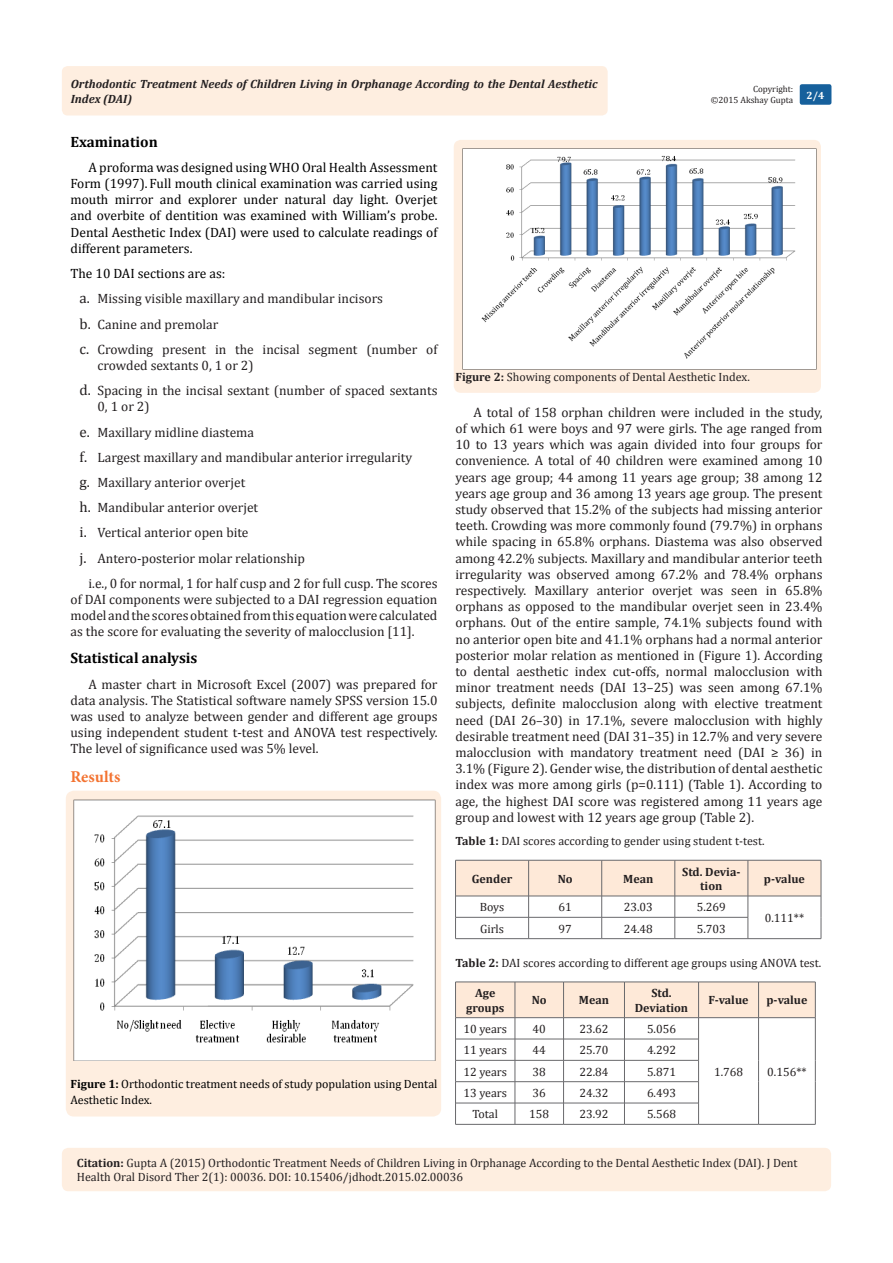
<style>
.page{position:relative;width:893px;height:1263px;background:#fff}
.page>*{position:absolute;margin:0;border:0;box-sizing:border-box;transform-origin:0 0}
.List_Paragraph{font:700 16.5px "Minion Pro";color:#f37331}
.t1{font:700 15px "Cambria";color:#000}
.List_Paragraph-2{font:13.5px/16.2px "Cambria";color:#231f20;text-align:justify}
.t2{font:13.5px/16.2px "Cambria";color:#000;text-align:justify}
.t3{font:12px/14.4px "Cambria";color:#231f20}
.t4{font:italic 700 12px/14.4px "Cambria";color:#231f20}
.List_Paragraph-3{font:12px/16.2px "Cambria";color:#000}
.t5{font:700 12px/14.4px "Cambria";color:#231f20;text-align:center}
.t6{font:700 10.5px "Cambria";color:#fff}
.t7{font:9px "Cambria";color:#231f20}
.s1{font-size:15px}
.s2{font-weight:700}
</style>
<div class="page">
<div style="left:454px;top:140px;width:367px;height:253px;background:#feeee0;border-radius:7px"></div>
<div style="left:66px;top:791px;width:375px;height:325px;background:#feeee0;border-radius:8px"></div>
<img style="left:74px;top:799px;width:361px;height:262px">
<img style="left:462px;top:149px;width:354px;height:220px">
<svg style="left:455px;top:860px;width:367px;height:79px"></svg>
<hr style="left:455px;top:938px;width:74px;height:1px;background:#69696c">
<hr style="left:529px;top:938px;width:73px;height:1px;background:#69696c">
<hr style="left:602px;top:938px;width:73px;height:1px;background:#69696c">
<hr style="left:675px;top:938px;width:73px;height:1px;background:#69696c">
<hr style="left:699px;top:1124px;width:59px;height:1px;background:#69696c">
<hr style="left:758px;top:1124px;width:57px;height:1px;background:#69696c">
<svg style="left:455px;top:982px;width:361px;height:142px"></svg>
<hr style="left:455px;top:1124px;width:60px;height:1px;background:#69696c">
<hr style="left:515px;top:1124px;width:49px;height:1px;background:#69696c">
<hr style="left:564px;top:1124px;width:60px;height:1px;background:#69696c">
<hr style="left:624px;top:1124px;width:75px;height:1px;background:#69696c">
<div style="left:62px;top:66px;width:546px;height:50px;background:#feeee0;border-radius:6px"></div>
<div style="left:62px;top:1148px;width:769px;height:43px;background:#feeee0;border-radius:6px"></div>
<div style="left:800px;top:84px;width:31px;height:21px;background:#16609c;border-radius:2px"></div>
<p class="t4" style="left:71px;top:77px;width:528px">Orthodontic Treatment Needs of Children Living in Orphanage According to the Dental Aesthetic<br>Index (DAI)</p>
<p class="t7" style="left:753px;top:84px;width:42px">Copyright:</p>
<p class="t7" style="left:711px;top:95px;width:84px">©2015 Akshay Gupta</p>
<p class="t6" style="left:807px;top:88px;width:19px">2/4</p>
<p class="t1" style="left:70px;top:131px;width:89px">Examination</p>
<p class="t2" style="left:70px;top:159px;width:368px;text-indent:18px">A proforma was designed using WHO Oral Health Assessment Form (1997). Full mouth clinical examination was carried using mouth mirror and explorer under natural day light. Overjet and overbite of dentition was examined with William’s probe.<br>Dental Aesthetic Index (DAI) were used to calculate readings of different parameters.</p>
<p class="t2" style="left:70px;top:265px;width:156px">The 10 DAI sections are as:</p>
<p class="List_Paragraph-2" style="left:80px;top:291px;width:305px"><span class="s1">a.</span> Missing visible maxillary and mandibular incisors</p>
<p class="List_Paragraph-2" style="left:80px;top:316px;width:140px"><span class="s1">b.</span> Canine and premolar</p>
<p class="List_Paragraph-2" style="left:98px;top:341px;width:341px;text-indent:-18px"><span class="s1">c.</span> Crowding present in the incisal segment (number of crowded sextants 0, 1 or 2)</p>
<p class="List_Paragraph-2" style="left:98px;top:382px;width:341px;text-indent:-18px"><span class="s1">d.</span> Spacing in the incisal sextant (number of spaced sextants<br>0, 1 or 2)</p>
<p class="List_Paragraph-2" style="left:80px;top:424px;width:176px"><span class="s1">e.</span> Maxillary midline diastema</p>
<p class="List_Paragraph-2" style="left:80px;top:449px;width:334px"><span class="s1">f.</span> Largest maxillary and mandibular anterior irregularity</p>
<p class="List_Paragraph-2" style="left:80px;top:474px;width:167px"><span class="s1">g.</span> Maxillary anterior overjet</p>
<p class="List_Paragraph-2" style="left:80px;top:499px;width:180px"><span class="s1">h.</span> Mandibular anterior overjet</p>
<p class="List_Paragraph-2" style="left:80px;top:525px;width:171px"><span class="s1">i.</span> Vertical anterior open bite</p>
<p class="List_Paragraph-2" style="left:80px;top:550px;width:227px"><span class="s1">j.</span> Antero-posterior molar relationship</p>
<p class="List_Paragraph-2" style="left:70px;top:575px;width:368px;text-indent:18px">i.e., 0 for normal, 1 for half cusp and 2 for full cusp. The scores of DAI components were subjected to a DAI regression equation model and the scores obtained from this equation were calculated as the score for evaluating the severity of malocclusion [11].</p>
<p class="t1" style="left:70px;top:648px;width:129px">Statistical analysis</p>
<p class="List_Paragraph-2" style="left:70px;top:676px;width:368px;text-indent:18px">A master chart in Microsoft Excel (2007) was prepared for data analysis. The Statistical software namely SPSS version 15.0 was used to analyze between gender and different age groups using independent student t-test and ANOVA test respectively.<br>The level of significance used was 5% level.</p>
<p class="List_Paragraph" style="left:70px;top:765px;width:51px">Results</p>
<p class="List_Paragraph-3" style="left:70px;top:1076px;width:368px"><span class="s2">Figure 1:</span> Orthodontic treatment needs of study population using Dental<br>Aesthetic Index.</p>
<p class="t3" style="left:455px;top:370px;width:296px"><span class="s2">Figure 2:</span> Showing components of Dental Aesthetic Index.</p>
<p class="List_Paragraph-2" style="left:455px;top:404px;width:368px;text-indent:18px">A total of 158 orphan children were included in the study, of which 61 were boys and 97 were girls. The age ranged from 10 to 13 years which was again divided into four groups for convenience. A total of 40 children were examined among 10 years age group; 44 among 11 years age group; 38 among 12 years age group and 36 among 13 years age group. The present study observed that 15.2% of the subjects had missing anterior teeth. Crowding was more commonly found (79.7%) in orphans while spacing in 65.8% orphans. Diastema was also observed among 42.2% subjects. Maxillary and mandibular anterior teeth irregularity was observed among 67.2% and 78.4% orphans respectively. Maxillary anterior overjet was seen in 65.8% orphans as opposed to the mandibular overjet seen in 23.4% orphans. Out of the entire sample, 74.1% subjects found with no anterior open bite and 41.1% orphans had a normal anterior posterior molar relation as mentioned in (Figure 1). According to dental aesthetic index cut-offs, normal malocclusion with minor treatment needs (DAI 13–25) was seen among 67.1% subjects, definite malocclusion along with elective treatment need (DAI 26–30) in 17.1%, severe malocclusion with highly desirable treatment need (DAI 31–35) in 12.7% and very severe malocclusion with mandatory treatment need (DAI ≥ 36) in 3.1% (Figure 2). Gender wise, the distribution of dental aesthetic index was more among girls (p=0.111) (Table 1). According to age, the highest DAI score was registered among 11 years age group and lowest with 12 years age group (Table 2).</p>
<p class="t3" style="left:455px;top:834px;width:311px"><span class="s2">Table 1:</span> DAI scores according to gender using student t-test.</p>
<p class="t5" style="left:472px;top:871px;width:42px">Gender</p>
<p class="t5" style="left:558px;top:871px;width:16px">No</p>
<p class="t5" style="left:623px;top:871px;width:32px">Mean</p>
<p class="t5" style="left:682px;top:864px;width:60px">Std. Devia&shy;tion</p>
<p class="t5" style="left:764px;top:871px;width:42px">p-value</p>
<p class="t3" style="left:480px;top:900px;width:26px">Boys</p>
<p class="t3" style="left:558px;top:900px;width:15px">61</p>
<p class="t3" style="left:624px;top:900px;width:31px">23.03</p>
<p class="t3" style="left:697px;top:900px;width:31px">5.269</p>
<p class="t3" style="left:765px;top:911px;width:41px">0.111**</p>
<p class="t3" style="left:480px;top:921px;width:25px">Girls</p>
<p class="t3" style="left:558px;top:921px;width:15px">97</p>
<p class="t3" style="left:624px;top:921px;width:31px">24.48</p>
<p class="t3" style="left:697px;top:921px;width:31px">5.703</p>
<p class="t3" style="left:455px;top:955px;width:367px"><span class="s2">Table 2:</span> DAI scores according to different age groups using ANOVA test.</p>
<p class="t5" style="left:466px;top:985px;width:40px">Age groups</p>
<p class="t5" style="left:532px;top:993px;width:16px">No</p>
<p class="t5" style="left:579px;top:993px;width:32px">Mean</p>
<p class="t5" style="left:651px;top:985px;width:22px">Std.</p>
<p class="t5" style="left:635px;top:1000px;width:55px">Deviation</p>
<p class="t5" style="left:709px;top:993px;width:41px">F-value</p>
<p class="t5" style="left:766px;top:993px;width:42px">p-value</p>
<p class="t3" style="left:463px;top:1022px;width:45px">10 years</p>
<p class="t3" style="left:533px;top:1022px;width:15px">40</p>
<p class="t3" style="left:579px;top:1022px;width:31px">23.62</p>
<p class="t3" style="left:647px;top:1022px;width:31px">5.056</p>
<p class="t3" style="left:463px;top:1043px;width:45px">11 years</p>
<p class="t3" style="left:533px;top:1043px;width:15px">44</p>
<p class="t3" style="left:579px;top:1043px;width:31px">25.70</p>
<p class="t3" style="left:647px;top:1043px;width:31px">4.292</p>
<p class="t3" style="left:463px;top:1064px;width:45px">12 years</p>
<p class="t3" style="left:533px;top:1064px;width:15px">38</p>
<p class="t3" style="left:579px;top:1064px;width:31px">22.84</p>
<p class="t3" style="left:647px;top:1064px;width:31px">5.871</p>
<p class="t3" style="left:463px;top:1086px;width:45px">13 years</p>
<p class="t3" style="left:533px;top:1086px;width:15px">36</p>
<p class="t3" style="left:579px;top:1086px;width:31px">24.32</p>
<p class="t3" style="left:647px;top:1086px;width:31px">6.493</p>
<p class="t3" style="left:472px;top:1107px;width:27px">Total</p>
<p class="t3" style="left:529px;top:1107px;width:21px">158</p>
<p class="t3" style="left:579px;top:1107px;width:31px">23.92</p>
<p class="t3" style="left:647px;top:1107px;width:31px">5.568</p>
<p class="t3" style="left:714px;top:1064px;width:31px">1.768</p>
<p class="t3" style="left:767px;top:1064px;width:41px">0.156**</p>
<p class="t3" style="left:77px;top:1156px;width:722px"><span class="s2">Citation:</span> Gupta A (2015) Orthodontic Treatment Needs of Children Living in Orphanage According to the Dental Aesthetic Index (DAI). J Dent<br>Health Oral Disord Ther 2(1): 00036. DOI: 10.15406/jdhodt.2015.02.00036</p>
</div>
